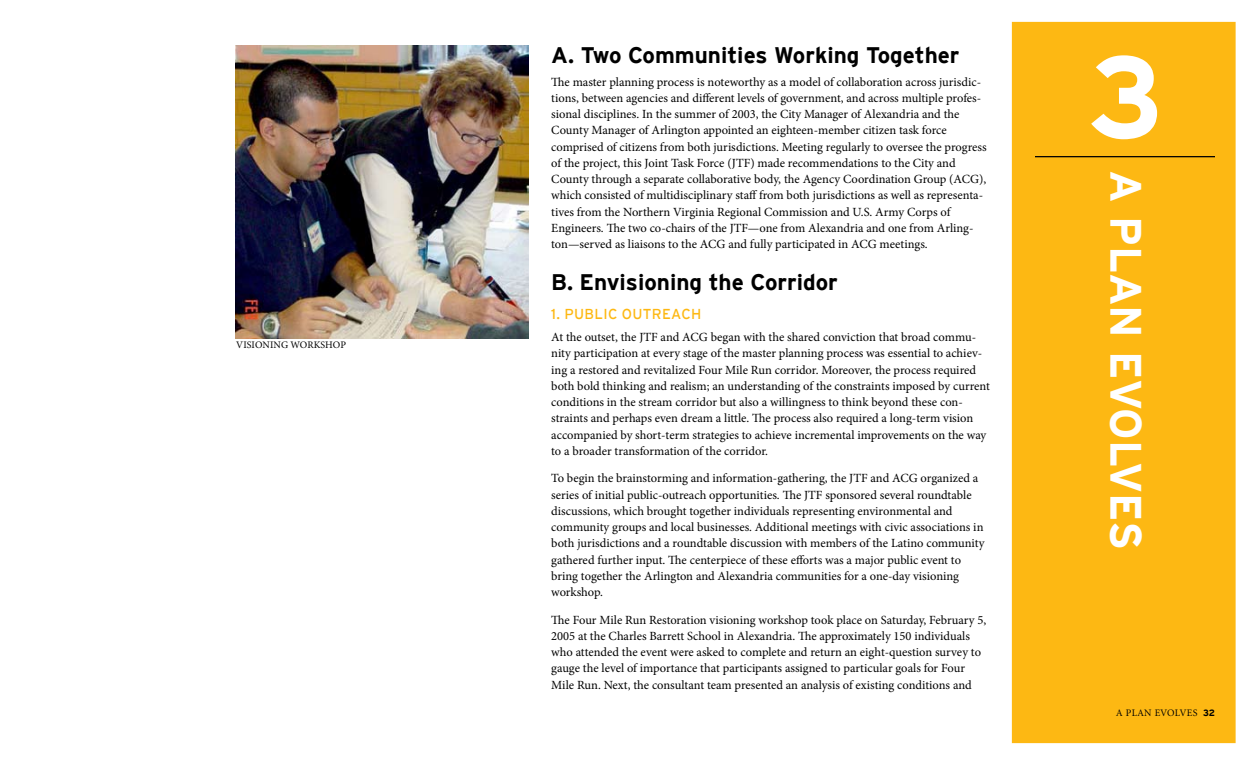
<style>
.page{position:relative;width:1260px;height:765px;background:#fff}
.page>*{position:absolute;margin:0;border:0;box-sizing:border-box;transform-origin:0 0}
.t1{font:700 116.25px "Interstate";color:#fff}
.t2{font:700 43.75px "Interstate";color:#fff}
.t3{font:700 22.5px "Interstate";color:#000}
.t4{font:14.38px "Interstate";color:#fdb813}
.t5{font:12.5px/16.2px "Minion Pro";letter-spacing:-.005em;color:#000}
.t6{font:10px "Minion Pro";color:#000}
.t7{font:10px "Minion";color:#000}
.s1{font-family:"Interstate";font-weight:700;font-size:9px}
</style>
<div class="page">
<div style="left:1012px;top:22px;width:223px;height:720px;background:#fdb813"></div>
<div style="left:1012px;top:22px;width:224px;height:721px;border:1px solid #fdb813"></div>
<hr style="left:1035px;top:156px;width:180px;height:1px;background:#000">
<img style="left:236px;top:45px;width:293px;height:293px">
<p class="t6" style="left:236px;top:338px;width:111px">Visioning Workshop</p>
<p class="t3" style="left:551px;top:43px;width:410px">A. Two Communities Working Together</p>
<p class="t5" style="left:551px;top:73px;width:437px">The master planning process is noteworthy as a model of collaboration across jurisdic&shy;tions, between agencies and different levels of government, and across multiple profes&shy;sional disciplines. In the summer of 2003, the City Manager of Alexandria and the County Manager of Arlington appointed an eighteen-member citizen task force comprised of citizens from both jurisdictions. Meeting regularly to oversee the progress of the project, this Joint Task Force (JTF) made recommendations to the City and County through a separate collaborative body, the Agency Coordination Group (ACG), which consisted of multidisciplinary staff from both jurisdictions as well as representa&shy;tives from the Northern Virginia Regional Commission and U.S. Army Corps of Engineers. The two co-chairs of the JTF—one from Alexandria and one from Arling&shy;ton—served as liaisons to the ACG and fully participated in ACG meetings.</p>
<p class="t3" style="left:551px;top:269px;width:288px">B. Envisioning the Corridor</p>
<p class="t4" style="left:551px;top:306px;width:92px">1. PUBLIC OUTREACH</p>
<p class="t5" style="left:551px;top:329px;width:440px">At the outset, the JTF and ACG began with the shared conviction that broad commu&shy;nity participation at every stage of the master planning process was essential to achiev&shy;ing a restored and revitalized Four Mile Run corridor. Moreover, the process required both bold thinking and realism; an understanding of the constraints imposed by current conditions in the stream corridor but also a willingness to think beyond these con&shy;straints and perhaps even dream a little. The process also required a long-term vision accompanied by short-term strategies to achieve incremental improvements on the way to a broader transformation of the corridor.</p>
<p class="t5" style="left:551px;top:470px;width:435px">To begin the brainstorming and information-gathering, the JTF and ACG organized a series of initial public-outreach opportunities. The JTF sponsored several roundtable discussions, which brought together individuals representing environmental and community groups and local businesses. Additional meetings with civic associations in both jurisdictions and a roundtable discussion with members of the Latino community gathered further input. The centerpiece of these efforts was a major public event to bring together the Arlington and Alexandria communities for a one-day visioning workshop.</p>
<p class="t5" style="left:551px;top:612px;width:437px">The Four Mile Run Restoration visioning workshop took place on Saturday, February 5, 2005 at the Charles Barrett School in Alexandria. The approximately 150 individuals who attended the event were asked to complete and return an eight-question survey to gauge the level of importance that participants assigned to particular goals for Four Mile Run. Next, the consultant team presented an analysis of existing conditions and</p>
<p class="t1" style="left:1089px;top:32px;width:76px">3</p>
<p class="t2" style="left:1150px;top:170px;width:375px;rotate:90deg">A PLAN EVOLVES</p>
<p class="t7" style="left:1116px;top:708px;width:17px">A PLAN</p>
<p class="t7" style="left:1155px;top:708px;width:62px">EVOLVES <span class="s1">32</span></p>
</div>
